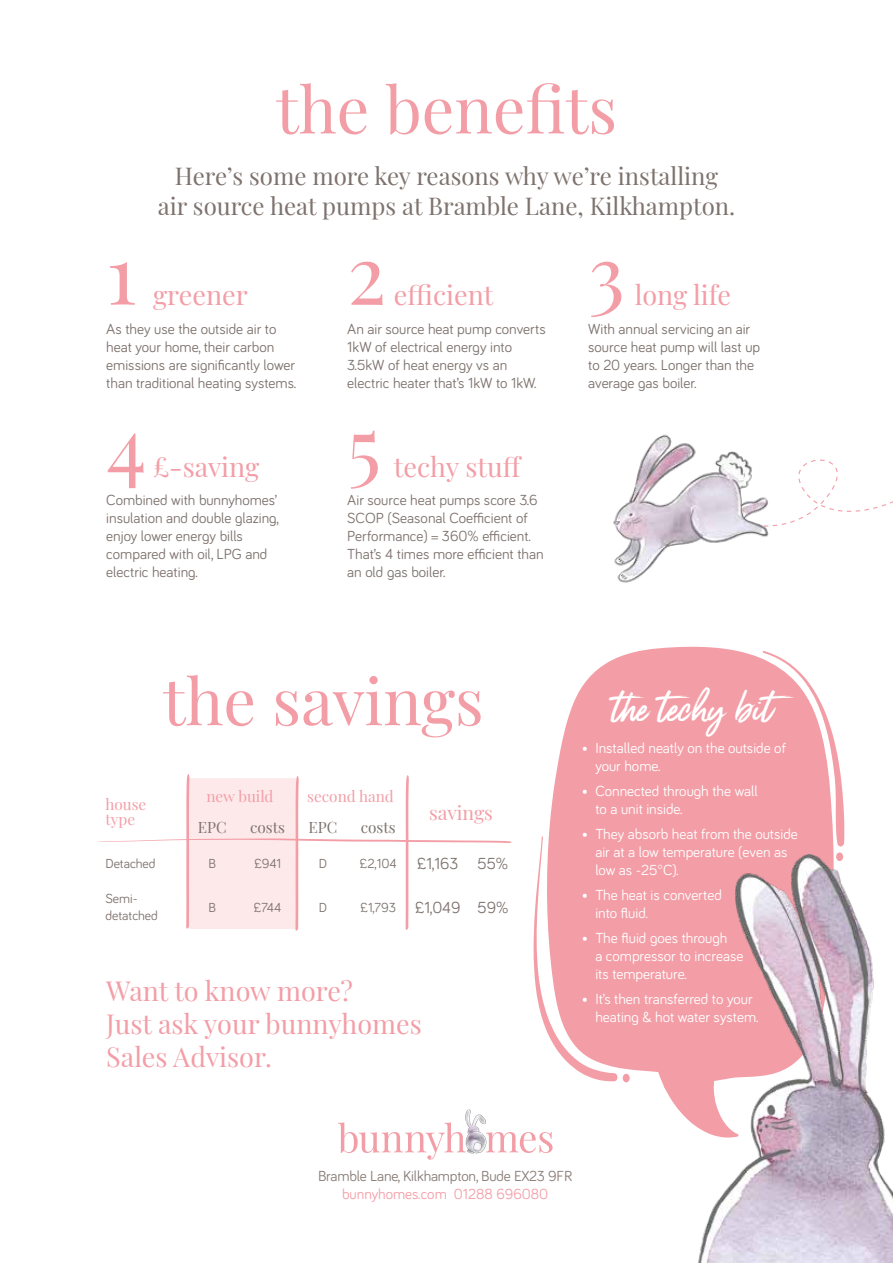
<style>
.page{position:relative;width:893px;height:1263px;background:#fff}
.page>*{position:absolute;margin:0;border:0;box-sizing:border-box;transform-origin:0 0}
.t1{font:81.45px "Playfair Display";color:#f39ea7}
.t2{font:64.5px "Playfair Display";color:#f39ea7}
.t3{font:42px "Gotcha";color:#fff}
.t4{font:27px/33px "Playfair Display";color:#f39ea7}
.t5{font:24px/30px "Playfair Display";color:#7d726d;text-align:center}
.t6{font:19.5px "Playfair Display";color:#f39ea7}
.t7{font:16.5px "Bariol";color:#7d726d}
.t8{font:15.3px/15.3px "Playfair Display";color:#f39ea7}
.t9{font:15.3px "Playfair Display";color:#7d726d}
.t10{font:15px/18px "Bariol";color:#7d726d}
.t11{font:15px/18px "Bariol";color:#fff}
.t12{font:15px "Bariol";letter-spacing:-.01em;color:#887c77}
.t13{font:15px "Bariol";color:#f39ea7}
.t14{font:13.5px/17.2px "Bariol";color:#7d726d}
.s1{font-size:13.5px}
</style>
<div class="page">
<svg style="left:98px;top:774px;width:414px;height:157px"></svg>
<svg style="left:549px;top:647px;width:214px;height:207px;fill:#f39ea7"></svg>
<svg style="left:540px;top:836px;width:77px;height:18px"></svg>
<svg style="left:763px;top:651px;width:81px;height:203px"></svg>
<div style="left:596px;top:673px;width:23px;height:70px;background:#f39ea7"></div>
<svg style="left:784px;top:505px;width:102px;height:20px"></svg>
<svg style="left:338px;top:1109px;width:196px;height:51px"></svg>
<img style="left:613px;top:434px;width:171px;height:149px">
<img style="left:534px;top:854px;width:359px;height:409px">
<h2 class="t2" style="left:276px;top:59px;width:343px">the benefits</h2>
<h3 class="t5" style="left:158px;top:159px;width:579px">Here’s some more key reasons why we’re installing air source heat pumps at Bramble Lane, Kilkhampton.</h3>
<h1 class="t1" style="left:106px;top:211px;width:32px">1</h1>
<h3 class="t4" style="left:153px;top:276px;width:96px">greener</h3>
<p class="t10" style="left:106px;top:319px;width:191px">As they use the outside air to heat your home, their carbon emissions are significantly lower than traditional heating systems.</p>
<h1 class="t1" style="left:106px;top:382px;width:42px">4</h1>
<h3 class="t4" style="left:153px;top:448px;width:108px">£-saving</h3>
<p class="t10" style="left:106px;top:491px;width:174px">Combined with bunnyhomes’ insulation and double glazing, enjoy lower energy bills compared with oil, LPG and electric heating.</p>
<h1 class="t1" style="left:347px;top:211px;width:41px">2</h1>
<h3 class="t4" style="left:394px;top:276px;width:101px">efficient</h3>
<p class="t10" style="left:347px;top:319px;width:200px">An air source heat pump converts<br>1kW of electrical energy into<br>3.5kW of heat energy vs an electric heater that’s 1kW to 1kW.</p>
<h1 class="t1" style="left:347px;top:382px;width:35px">5</h1>
<h3 class="t4" style="left:394px;top:448px;width:130px">techy stuff</h3>
<p class="t10" style="left:347px;top:491px;width:198px">Air source heat pumps score 3.6<br>SCOP (Seasonal Coefficient of<br>Performance) = 360% efficient.<br>That’s 4 times more efficient than an old gas boiler.</p>
<h2 class="t2" style="left:163px;top:651px;width:322px">the savings</h2>
<p class="t8" style="left:105px;top:795px;width:42px">house type</p>
<p class="t8" style="left:206px;top:787px;width:69px">new build</p>
<p class="t8" style="left:307px;top:787px;width:88px">second hand</p>
<p class="t9" style="left:198px;top:816px;width:30px">EPC</p>
<p class="t9" style="left:250px;top:816px;width:36px">costs</p>
<p class="t9" style="left:308px;top:816px;width:30px">EPC</p>
<p class="t9" style="left:361px;top:816px;width:36px">costs</p>
<h3 class="t6" style="left:429px;top:797px;width:65px">savings</h3>
<p class="t14" style="left:105px;top:854px;width:52px">Detached</p>
<p class="t14" style="left:208px;top:854px;width:9px">B</p>
<p class="t14" style="left:254px;top:854px;width:29px">£941</p>
<p class="t14" style="left:319px;top:854px;width:10px">D</p>
<p class="t7" style="left:359px;top:852px;width:150px"><span class="s1">£2,104</span> £1,163 55%</p>
<p class="t14" style="left:105px;top:889px;width:54px">Semi&shy;detatched</p>
<p class="t14" style="left:208px;top:898px;width:9px">B</p>
<p class="t14" style="left:254px;top:898px;width:29px">£744</p>
<p class="t14" style="left:319px;top:898px;width:10px">D</p>
<p class="t7" style="left:360px;top:896px;width:150px"><span class="s1">£1,793</span> £1,049 59%</p>
<h3 class="t4" style="left:106px;top:972px;width:317px">Want to know more?<br>Just ask your bunnyhomes<br>Sales Advisor.</h3>
<h1 class="t1" style="left:588px;top:211px;width:38px">3</h1>
<h3 class="t4" style="left:635px;top:276px;width:98px">long life</h3>
<p class="t10" style="left:588px;top:319px;width:173px">With annual servicing an air source heat pump will last up to 20 years. Longer than the average gas boiler.</p>
<h3 class="t3" style="left:611px;top:679px;width:187px">the techy bit</h3>
<p class="t11" style="left:595px;top:738px;width:192px;text-indent:-13px">• Installed neatly on the outside of your home.</p>
<p class="t11" style="left:595px;top:781px;width:164px;text-indent:-13px">• Connected through the wall to a unit inside.</p>
<p class="t11" style="left:595px;top:824px;width:204px;text-indent:-13px">• They absorb heat from the outside air at a low temperature (even as low as -25°C).</p>
<p class="t11" style="left:595px;top:885px;width:128px;text-indent:-13px">• The heat is converted into fluid.</p>
<p class="t11" style="left:595px;top:928px;width:150px;text-indent:-13px">• The fluid goes through<br>a compressor to increase its temperature.</p>
<p class="t11" style="left:595px;top:989px;width:165px;text-indent:-13px">• It’s then transferred to your heating &amp; hot water system.</p>
<p class="t12" style="left:318px;top:1166px;width:256px">Bramble Lane, Kilkhampton, Bude EX23 9FR</p>
<p class="t13" style="left:342px;top:1184px;width:207px">bunnyhomes.com 01288 696080</p>
</div>
